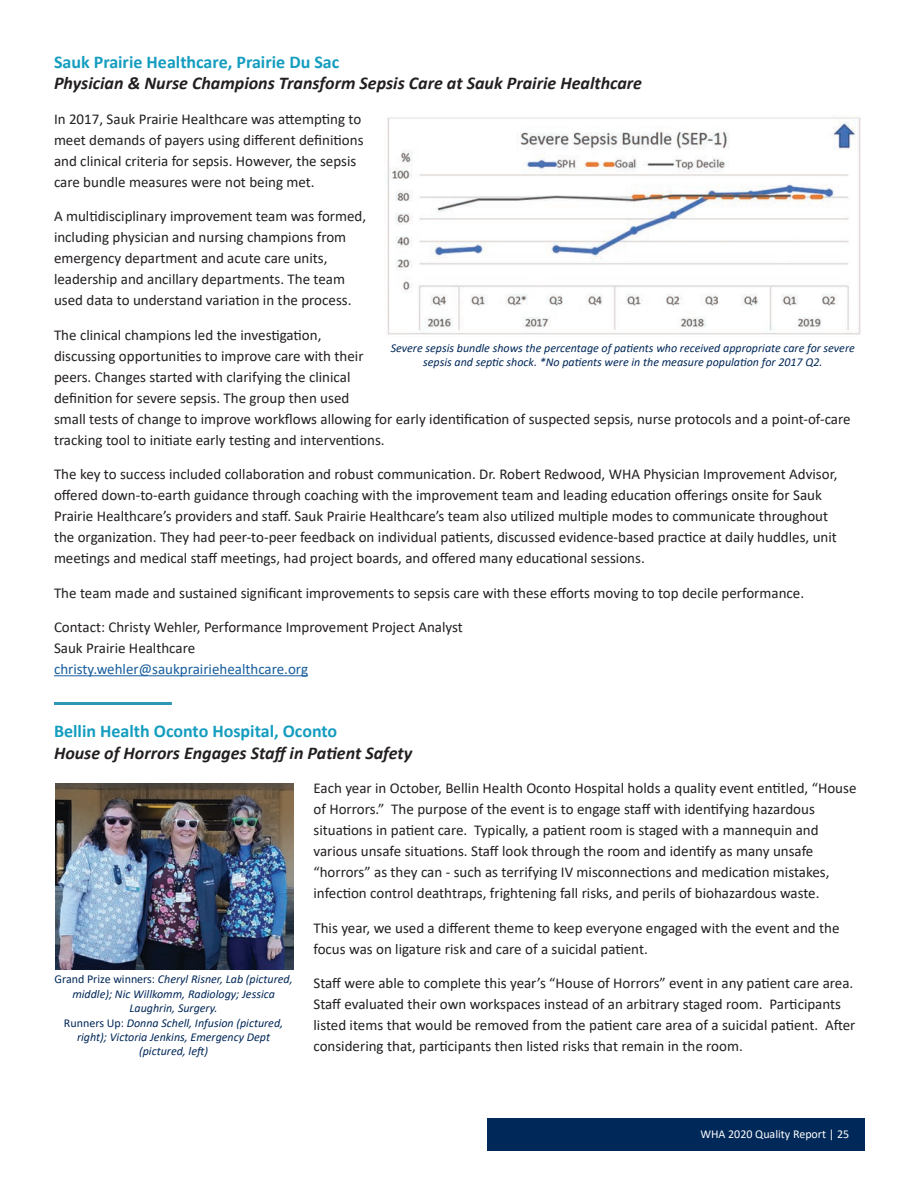
<style>
.page{position:relative;width:918px;height:1188px;background:#fff}
.page>*{position:absolute;margin:0;border:0;box-sizing:border-box;transform-origin:0 0}
.t1{font:italic 700 18px "Calibri";color:#231f20}
.Hospital_Names{font:700 18px "Calibri";color:#149dbf}
.Body_Copy{font:15px/21px "Calibri";color:#231f20}
.Body_Copy-2{font:15px "Calibri";color:#175d9e}
.CB_photo_caption{font:italic 12px/14.4px "Calibri";color:#002858;text-align:center}
.t2{font:12px "Calibri";color:#fff}
.s1{font-style:normal}
</style>
<div class="page">
<div style="left:488px;top:1118px;width:378px;height:32px;background:#002858"></div>
<hr style="left:54px;top:675px;width:254px;height:1px;background:#175d9e">
<hr style="left:54px;top:702px;width:118px;height:3px;background:#2e97b4">
<img style="left:387px;top:116px;width:474px;height:219px">
<img style="left:55px;top:784px;width:238px;height:186px">
<p class="Hospital_Names" style="left:54px;top:49px;width:287px">Sauk Prairie Healthcare, Prairie Du Sac</p>
<p class="t1" style="left:54px;top:70px;width:590px">Physician &amp; Nurse Champions Transform Sepsis Care at Sauk Prairie Healthcare</p>
<p class="Body_Copy" style="left:54px;top:108px;width:311px">In 2017, Sauk Prairie Healthcare was attempting to meet demands of payers using different definitions and clinical criteria for sepsis. However, the sepsis care bundle measures were not being met.</p>
<p class="Body_Copy" style="left:54px;top:205px;width:314px">A multidisciplinary improvement team was formed, including physician and nursing champions from emergency department and acute care units, leadership and ancillary departments. The team used data to understand variation in the process.</p>
<p class="Body_Copy" style="left:54px;top:324px;width:798px">The clinical champions led the investigation,<br>discussing opportunities to improve care with their<br>peers. Changes started with clarifying the clinical<br>definition for severe sepsis. The group then used<br>small tests of change to improve workflows allowing for early identification of suspected sepsis, nurse protocols and a point-of-care tracking tool to initiate early testing and interventions.</p>
<p class="Body_Copy" style="left:54px;top:463px;width:785px">The key to success included collaboration and robust communication. Dr. Robert Redwood, WHA Physician Improvement Advisor, offered down-to-earth guidance through coaching with the improvement team and leading education offerings onsite for Sauk Prairie Healthcare’s providers and staff. Sauk Prairie Healthcare’s team also utilized multiple modes to communicate throughout the organization. They had peer-to-peer feedback on individual patients, discussed evidence-based practice at daily huddles, unit meetings and medical staff meetings, had project boards, and offered many educational sessions.</p>
<p class="Body_Copy" style="left:54px;top:582px;width:752px">The team made and sustained significant improvements to sepsis care with these efforts moving to top decile performance.</p>
<p class="Body_Copy" style="left:54px;top:616px;width:410px">Contact: Christy Wehler, Performance Improvement Project Analyst</p>
<p class="Body_Copy" style="left:54px;top:637px;width:143px">Sauk Prairie Healthcare</p>
<p class="Body_Copy-2" style="left:54px;top:659px;width:256px">christy.wehler@saukprairiehealthcare.org</p>
<p class="CB_photo_caption" style="left:391px;top:340px;width:466px">Severe sepsis bundle shows the percentage of patients who received appropriate care for severe sepsis and septic shock. *No patients were in the measure population for 2017 Q2.</p>
<p class="Hospital_Names" style="left:54px;top:718px;width:285px">Bellin Health Oconto Hospital, Oconto</p>
<p class="t1" style="left:54px;top:740px;width:360px">House of Horrors Engages Staff in Patient Safety</p>
<p class="Body_Copy" style="left:313px;top:777px;width:545px">Each year in October, Bellin Health Oconto Hospital holds a quality event entitled, “House of Horrors.” The purpose of the event is to engage staff with identifying hazardous situations in patient care. Typically, a patient room is staged with a mannequin and various unsafe situations. Staff look through the room and identify as many unsafe “horrors” as they can - such as terrifying IV misconnections and medication mistakes, infection control deathtraps, frightening fall risks, and perils of biohazardous waste.</p>
<p class="Body_Copy" style="left:313px;top:917px;width:528px">This year, we used a different theme to keep everyone engaged with the event and the focus was on ligature risk and care of a suicidal patient.</p>
<p class="Body_Copy" style="left:313px;top:972px;width:543px">Staff were able to complete this year’s “House of Horrors” event in any patient care area.<br>Staff evaluated their own workspaces instead of an arbitrary staged room. Participants listed items that would be removed from the patient care area of a suicidal patient. After considering that, participants then listed risks that remain in the room.</p>
<p class="CB_photo_caption" style="left:55px;top:972px;width:240px"><span class="s1">Grand Prize winners:</span> Cheryl Risner, Lab (pictured, middle); Nic Willkomm, Radiology; Jessica<br>Laughrin, Surgery.</p>
<p class="CB_photo_caption" style="left:64px;top:1015px;width:221px"><span class="s1">Runners Up:</span> Donna Schell, Infusion (pictured, right); Victoria Jenkins, Emergency Dept (pictured, left)</p>
<p class="t2" style="left:700px;top:1125px;width:150px">WHA 2020 Quality Report | 25</p>
</div>
